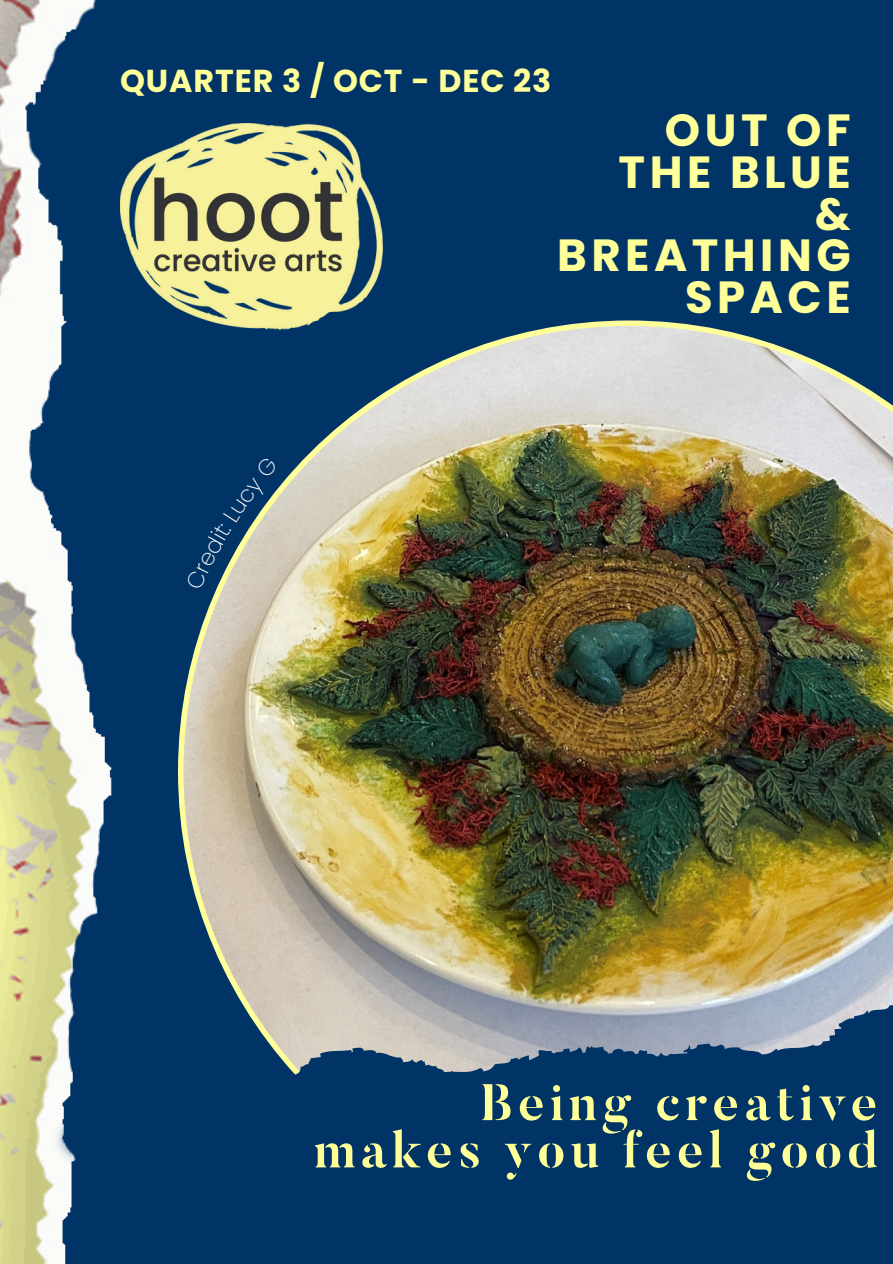
<style>
.page{position:relative;width:893px;height:1264px;background:#fff}
.page>*{position:absolute;margin:0;border:0;box-sizing:border-box;transform-origin:0 0}
.t1{font:700 51px "Butler Stencil";letter-spacing:.1em;color:#ff9}
.t2{font:700 45px "Poppins";letter-spacing:.1em;color:#ff9}
.t3{font:700 31.65px "Poppins";letter-spacing:.03em;color:#ff9}
</style>
<div class="page">
<div style="left:0;top:0;width:892px;height:1263px;background:#036"></div>
<img style="left:350px;top:326px;width:542px;height:498px">
<img style="left:350px;top:824px;width:542px;height:16px">
<img style="left:350px;top:840px;width:542px;height:31px">
<img style="left:350px;top:871px;width:542px;height:202px">
<img style="left:0;top:0;width:350px;height:1263px">
<img style="left:120px;top:124px;width:262px;height:206px">
<svg style="left:186px;top:456px;width:92px;height:133px"></svg>
<p class="t3" style="left:120px;top:58px;width:433px">QUARTER 3 / OCT - DEC 23</p>
<p class="t2" style="left:665px;top:99px;width:187px">OUT OF</p>
<p class="t2" style="left:618px;top:141px;width:234px">THE BLUE</p>
<p class="t2" style="left:814px;top:182px;width:37px">&amp;</p>
<p class="t2" style="left:557px;top:224px;width:295px">BREATHING</p>
<p class="t2" style="left:685px;top:265px;width:167px">SPACE</p>
<p class="t1" style="left:480px;top:1082px;width:399px">Being creative</p>
<p class="t1" style="left:314px;top:1129px;width:564px">makes you feel good</p>
</div>
